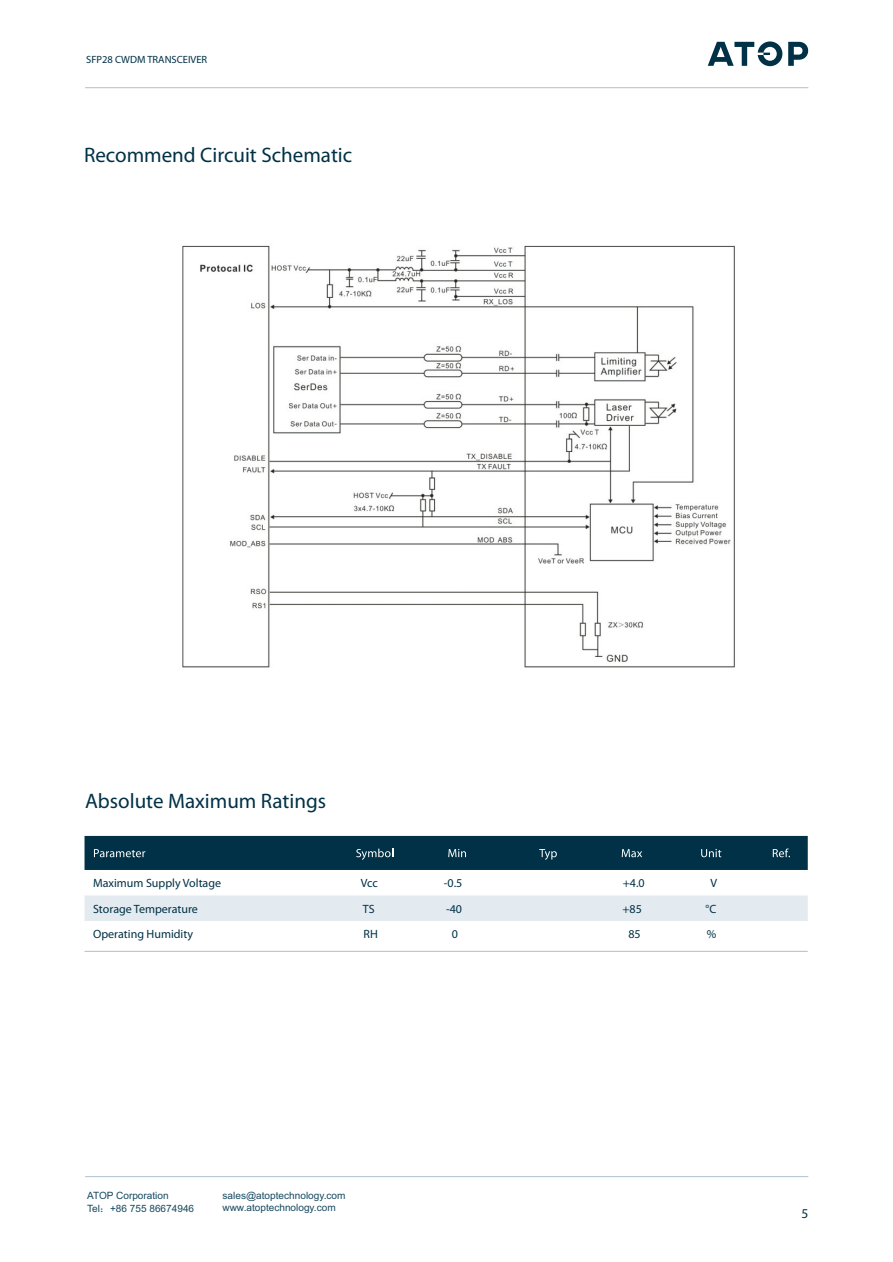
<style>
.page{position:relative;width:893px;height:1262px;background:#fff}
.page>*{position:absolute;margin:0;border:0;box-sizing:border-box;transform-origin:0 0}
.t1{font:21px "Myriad Pro";color:#003146}
.t2{font:13.5px "Myriad Pro";color:#003146}
.t3{font:12px "Myriad Pro";color:#003146}
.t4{font:10.5px "Myriad Pro";color:#003146}
.t5{font:10.05px "Arial";color:#174960}
.s1{font-family:"Sim Sun"}
</style>
<div class="page">
<img style="left:182px;top:245px;width:553px;height:423px">
<div style="left:84px;top:895px;width:723px;height:26px;background:#e4ebf0"></div>
<div style="left:84px;top:836px;width:723px;height:34px;background:#003146"></div>
<hr style="left:84px;top:951px;width:723px;height:1px;background:#aec1cd">
<hr style="left:85px;top:87px;width:723px;height:1px;background:#aec1cd">
<hr style="left:85px;top:1176px;width:723px;height:1px;background:#aec1cd">
<svg style="left:707px;top:41px;width:101px;height:25px"></svg>
<p class="t4" style="left:86px;top:55px;width:123px">SFP28 CWDM TRANSCEIVER</p>
<h1 class="t1" style="left:84px;top:146px;width:270px">Recommend Circuit Schematic</h1>
<h1 class="t1" style="left:85px;top:792px;width:242px">Absolute Maximum Ratings</h1>
<p class="t3" style="left:93px;top:878px;width:130px">Maximum Supply Voltage</p>
<p class="t3" style="left:361px;top:878px;width:19px">Vcc</p>
<p class="t3" style="left:444px;top:878px;width:20px">-0.5</p>
<p class="t3" style="left:622px;top:878px;width:23px">+4.0</p>
<p class="t3" style="left:710px;top:878px;width:8px">V</p>
<p class="t3" style="left:93px;top:904px;width:106px">Storage Temperature</p>
<p class="t3" style="left:363px;top:904px;width:13px">TS</p>
<p class="t3" style="left:446px;top:904px;width:17px">-40</p>
<p class="t3" style="left:622px;top:904px;width:21px">+85</p>
<p class="t3" style="left:705px;top:904px;width:12px">°C</p>
<p class="t3" style="left:93px;top:929px;width:101px">Operating Humidity</p>
<p class="t3" style="left:363px;top:929px;width:16px">RH</p>
<p class="t3" style="left:451px;top:929px;width:8px">0</p>
<p class="t3" style="left:628px;top:929px;width:14px">85</p>
<p class="t3" style="left:707px;top:929px;width:11px">%</p>
<p class="t5" style="left:87px;top:1191px;width:83px">ATOP Corporation</p>
<p class="t5" style="left:87px;top:1205px;width:108px">Tel<span class="s1">：</span>+86 755 86674946</p>
<p class="t5" style="left:222px;top:1191px;width:124px">sales@atoptechnology.com</p>
<p class="t5" style="left:222px;top:1204px;width:115px">www.atoptechnology.com</p>
<p class="t2" style="left:801px;top:1207px;width:8px">5</p>
</div>
